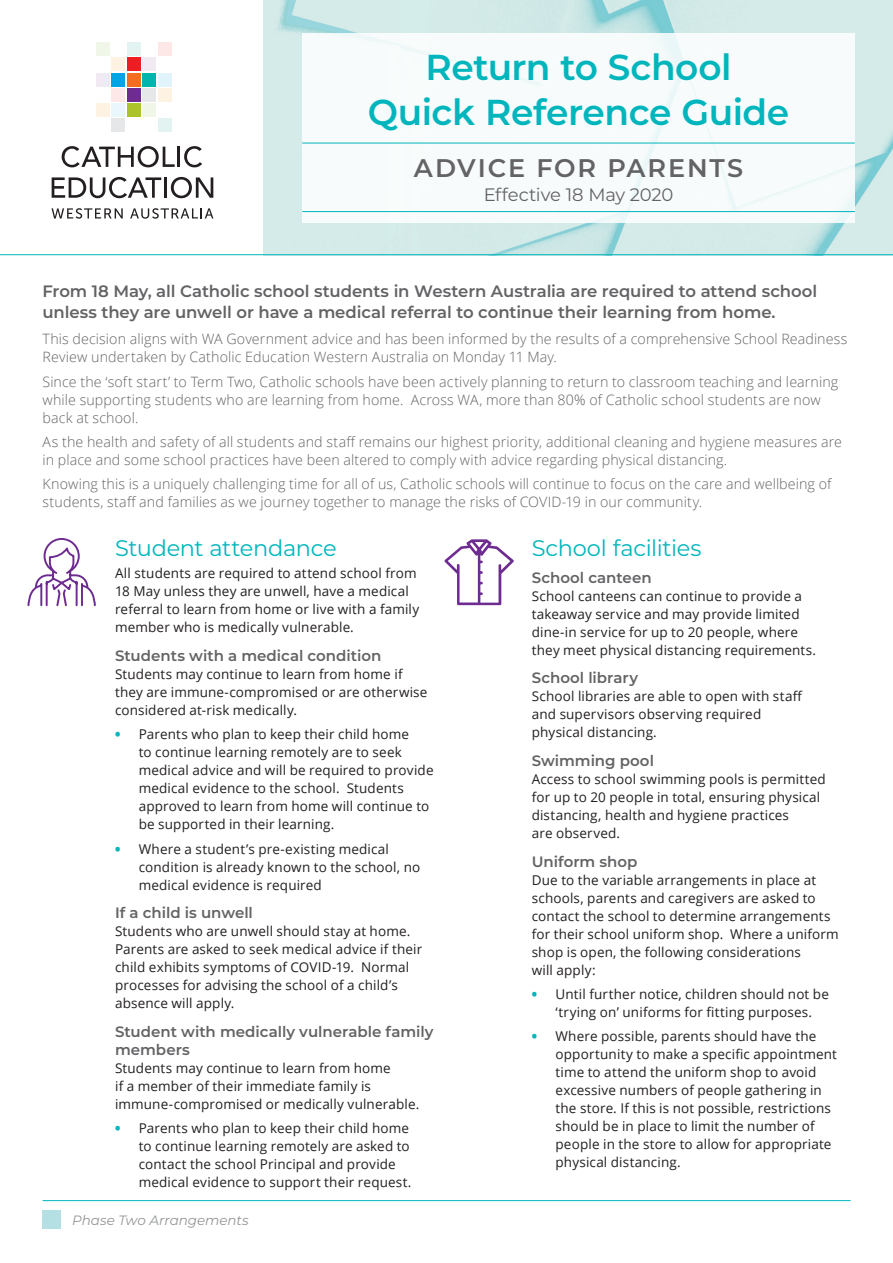
<style>
.page{position:relative;width:893px;height:1263px;background:#fff}
.page>*{position:absolute;margin:0;border:0;box-sizing:border-box;transform-origin:0 0}
.t1{font:600 36px/45px "Montserrat";letter-spacing:-.01em;color:#00b6bc;text-align:center}
.t2{font:600 25.5px "Montserrat";letter-spacing:.075em;color:#636366}
.t3{font:22.5px "Montserrat";letter-spacing:-.015em;color:#00b6bc}
.t4{font:18px "Montserrat";letter-spacing:-.015em;color:#636366}
.Intro_para{font:600 16.5px/21px "Montserrat";letter-spacing:-.005em;color:#636366}
.Sub_Header{font:600 15px/18px "Montserrat";color:#636366}
.Intro_para-2{font:300 14.25px/18px "Open Sans";letter-spacing:.01em;color:#636366}
.Body_copy{font:13.5px/18px "Open Sans";letter-spacing:.01em;color:#231f20}
.t5{font:italic 13.5px "Montserrat";color:#939598}
.s1{font-weight:800;color:#00b6bc}
</style>
<div class="page">
<hr style="left:43px;top:1200px;width:808px;height:1px;background:#00b6bc">
<div style="left:43px;top:1211px;width:18px;height:18px;background:#b4e0e4"></div>
<svg style="left:62px;top:146px;width:113px;height:21px"></svg>
<hr style="left:177px;top:147px;width:3px;height:20px;background:#231f20">
<svg style="left:184px;top:146px;width:18px;height:21px"></svg>
<svg style="left:52px;top:177px;width:109px;height:21px"></svg>
<hr style="left:164px;top:177px;width:3px;height:21px;background:#231f20">
<svg style="left:171px;top:177px;width:42px;height:21px"></svg>
<svg style="left:52px;top:208px;width:71px;height:11px"></svg>
<svg style="left:130px;top:208px;width:83px;height:11px"></svg>
<div style="left:127px;top:88px;width:13px;height:13px;background:#6e2c91"></div>
<div style="left:127px;top:103px;width:13px;height:14px;background:#acc32b"></div>
<div style="left:127px;top:73px;width:13px;height:13px;background:#f36e21"></div>
<div style="left:127px;top:58px;width:13px;height:13px;background:#ee1d23"></div>
<div style="left:111px;top:73px;width:14px;height:13px;background:#00a6e4"></div>
<div style="left:142px;top:73px;width:14px;height:13px;background:#00b5ac"></div>
<div style="left:111px;top:88px;width:14px;height:13px;background:#fde8e7"></div>
<div style="left:142px;top:88px;width:14px;height:13px;background:#e6e7e9"></div>
<div style="left:142px;top:58px;width:14px;height:13px;background:#f2eaf3"></div>
<div style="left:111px;top:119px;width:14px;height:13px;background:#e6e7e9"></div>
<div style="left:127px;top:43px;width:13px;height:13px;background:#e2f3f2"></div>
<div style="left:111px;top:58px;width:14px;height:13px;background:#fef2e3"></div>
<div style="left:96px;top:73px;width:13px;height:13px;background:#f2eaf3"></div>
<div style="left:96px;top:103px;width:13px;height:14px;background:#fef2e3"></div>
<div style="left:111px;top:103px;width:14px;height:14px;background:#eaf7fd"></div>
<div style="left:96px;top:43px;width:13px;height:13px;background:#f1f7e8"></div>
<div style="left:142px;top:103px;width:14px;height:14px;background:#f1f7e8"></div>
<div style="left:158px;top:88px;width:13px;height:13px;background:#fef2e3"></div>
<div style="left:158px;top:73px;width:13px;height:13px;background:#e1f4fc"></div>
<div style="left:158px;top:119px;width:13px;height:13px;background:#e2f3f2"></div>
<div style="left:158px;top:43px;width:13px;height:13px;background:#fde8e7"></div>
<img style="left:263px;top:0;width:630px;height:254px">
<hr style="left:0;top:254px;width:893px;height:1px;background:#00b6bc">
<div style="left:302px;top:33px;width:553px;height:189px;background:#f8fbfb"></div>
<hr style="left:302px;top:211px;width:553px;height:1px;background:#00b6bc">
<hr style="left:302px;top:143px;width:553px;height:1px;background:#00b6bc">
<svg style="left:444px;top:539px;width:70px;height:66px"></svg>
<svg style="left:27px;top:538px;width:69px;height:69px"></svg>
<p class="t1" style="left:368px;top:43px;width:423px">Return to School<br>Quick Reference Guide</p>
<p class="t2" style="left:414px;top:149px;width:331px">ADVICE FOR PARENTS</p>
<p class="t4" style="left:484px;top:182px;width:191px">Effective 18 May 2020</p>
<p class="Intro_para" style="left:43px;top:280px;width:776px">From 18 May, all Catholic school students in Western Australia are required to attend school unless they are unwell or have a medical referral to continue their learning from home.</p>
<p class="Intro_para-2" style="left:43px;top:330px;width:806px">This decision aligns with WA Government advice and has been informed by the results of a comprehensive School Readiness<br>Review undertaken by Catholic Education Western Australia on Monday 11 May.</p>
<p class="Intro_para-2" style="left:43px;top:372px;width:797px">Since the ‘soft start’ to Term Two, Catholic schools have been actively planning to return to classroom teaching and learning while supporting students who are learning from home. Across WA, more than 80% of Catholic school students are now back at school.</p>
<p class="Intro_para-2" style="left:43px;top:432px;width:801px">As the health and safety of all students and staff remains our highest priority, additional cleaning and hygiene measures are in place and some school practices have been altered to comply with advice regarding physical distancing.</p>
<p class="Intro_para-2" style="left:43px;top:475px;width:790px">Knowing this is a uniquely challenging time for all of us, Catholic schools will continue to focus on the care and wellbeing of students, staff and families as we journey together to manage the risks of COVID-19 in our community.</p>
<p class="t3" style="left:115px;top:533px;width:223px">Student attendance</p>
<p class="Body_copy" style="left:115px;top:564px;width:306px">All students are required to attend school from 18 May unless they are unwell, have a medical referral to learn from home or live with a family member who is medically vulnerable.</p>
<p class="Sub_Header" style="left:115px;top:646px;width:268px">Students with a medical condition</p>
<p class="Body_copy" style="left:115px;top:665px;width:314px">Students may continue to learn from home if they are immune-compromised or are otherwise considered at-risk medically.</p>
<p class="Body_copy" style="left:139px;top:725px;width:296px;text-indent:-24px"><span class="s1">•</span> Parents who plan to keep their child home<br>to continue learning remotely are to seek medical advice and will be required to provide medical evidence to the school. Students approved to learn from home will continue to be supported in their learning.</p>
<p class="Body_copy" style="left:139px;top:839px;width:283px;text-indent:-24px"><span class="s1">•</span> Where a student’s pre-existing medical condition is already known to the school, no medical evidence is required</p>
<p class="Sub_Header" style="left:115px;top:903px;width:139px">If a child is unwell</p>
<p class="Body_copy" style="left:115px;top:922px;width:309px">Students who are unwell should stay at home.<br>Parents are asked to seek medical advice if their child exhibits symptoms of COVID-19. Normal processes for advising the school of a child’s absence will apply.</p>
<p class="Sub_Header" style="left:115px;top:1022px;width:320px">Student with medically vulnerable family members</p>
<p class="Body_copy" style="left:115px;top:1059px;width:306px">Students may continue to learn from home<br>if a member of their immediate family is immune-compromised or medically vulnerable.</p>
<p class="Body_copy" style="left:139px;top:1119px;width:274px;text-indent:-24px"><span class="s1">•</span> Parents who plan to keep their child home to continue learning remotely are asked to contact the school Principal and provide medical evidence to support their request.</p>
<p class="t3" style="left:532px;top:533px;width:171px">School facilities</p>
<p class="Sub_Header" style="left:532px;top:568px;width:121px">School canteen</p>
<p class="Body_copy" style="left:532px;top:586px;width:286px">School canteens can continue to provide a takeaway service and may provide limited dine-in service for up to 20 people, where they meet physical distancing requirements.</p>
<p class="Sub_Header" style="left:532px;top:668px;width:108px">School library</p>
<p class="Body_copy" style="left:532px;top:687px;width:272px">School libraries are able to open with staff and supervisors observing required physical distancing.</p>
<p class="Sub_Header" style="left:532px;top:751px;width:124px">Swimming pool</p>
<p class="Body_copy" style="left:532px;top:770px;width:296px">Access to school swimming pools is permitted for up to 20 people in total, ensuring physical distancing, health and hygiene practices<br>are observed.</p>
<p class="Sub_Header" style="left:532px;top:851px;width:107px">Uniform shop</p>
<p class="Body_copy" style="left:532px;top:870px;width:308px">Due to the variable arrangements in place at schools, parents and caregivers are asked to contact the school to determine arrangements for their school uniform shop. Where a uniform shop is open, the following considerations<br>will apply:</p>
<p class="Body_copy" style="left:532px;top:985px;width:299px;text-align:center"><span class="s1">•</span> Until further notice, children should not be ‘trying on’ uniforms for fitting purposes.</p>
<p class="Body_copy" style="left:555px;top:1027px;width:283px;text-indent:-24px"><span class="s1">•</span> Where possible, parents should have the opportunity to make a specific appointment time to attend the uniform shop to avoid excessive numbers of people gathering in the store. If this is not possible, restrictions should be in place to limit the number of people in the store to allow for appropriate physical distancing.</p>
<p class="t5" style="left:72px;top:1211px;width:178px">Phase Two Arrangements</p>
</div>
